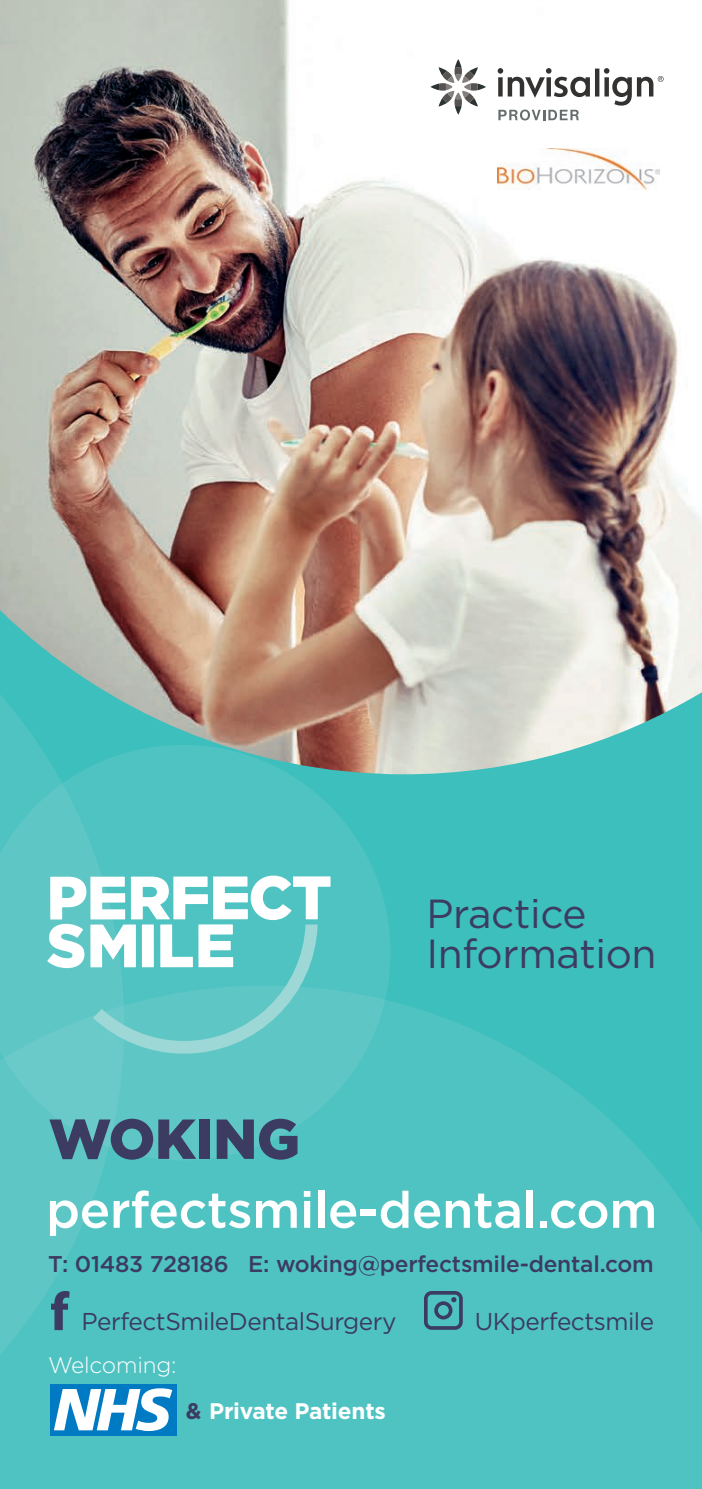
<style>
.page{position:relative;width:702px;height:1489px;background:#fff}
.page>*{position:absolute;margin:0;border:0;box-sizing:border-box;transform-origin:0 0}
.t1{font:900 56.25px "Gotham";letter-spacing:-.01em;color:#3c3b61}
.t2{font:500 50.75px "Gotham";letter-spacing:-.01em;color:#fff}
.t3{font:40.5px/39.8px "Gotham";letter-spacing:-.01em;color:#3c3b61}
.t4{font:24.25px "Gotham";letter-spacing:-.02em;color:#3c3b61}
.t5{font:500 22.75px "Gotham";letter-spacing:-.01em;color:#3c3b61}
.t6{font:700 22.5px "Gotham";letter-spacing:-.01em;color:#fff}
.t7{font:300 22.5px "Gotham";letter-spacing:-.01em;color:#fff}
.s1{color:#3c3b61}
</style>
<div class="page">
<div style="left:0;top:560px;width:702px;height:928px;background:#3dbfbd"></div>
<img style="left:0;top:0;width:702px;height:774px">
<svg style="left:0;top:523px;width:124px;height:222px"></svg>
<svg style="left:0;top:1001px;width:702px;height:487px;fill:#4fc3c2"></svg>
<svg style="left:0;top:745px;width:390px;height:415px;fill:#4fc3c2"></svg>
<svg style="left:47px;top:875px;width:283px;height:178px"></svg>
<svg style="left:422px;top:1289px;width:42px;height:42px"></svg>
<svg style="left:51px;top:1290px;width:19px;height:39px"></svg>
<div style="left:50px;top:1383px;width:127px;height:52px;background:#007ac2"></div>
<svg style="left:54px;top:1388px;width:118px;height:42px"></svg>
<svg style="left:497px;top:68px;width:166px;height:52px"></svg>
<svg style="left:430px;top:59px;width:56px;height:56px"></svg>
<img style="left:498px;top:149px;width:161px;height:41px">
<h1 class="t1" style="left:49px;top:1100px;width:253px">WOKING</h1>
<h3 class="t3" style="left:426px;top:893px;width:231px">Practice<br>Information</h3>
<h2 class="t2" style="left:46px;top:1176px;width:613px">perfectsmile-dental.com</h2>
<p class="t5" style="left:48px;top:1248px;width:607px">T: 01483 728186 E: woking@perfectsmile-dental.com</p>
<p class="t4" style="left:81px;top:1305px;width:316px">PerfectSmileDentalSurgery</p>
<p class="t4" style="left:475px;top:1305px;width:181px">UKperfectsmile</p>
<p class="t7" style="left:48px;top:1350px;width:130px">Welcoming:</p>
<p class="t6" style="left:186px;top:1395px;width:201px"><span class="s1">&amp;</span> Private Patients</p>
</div>
